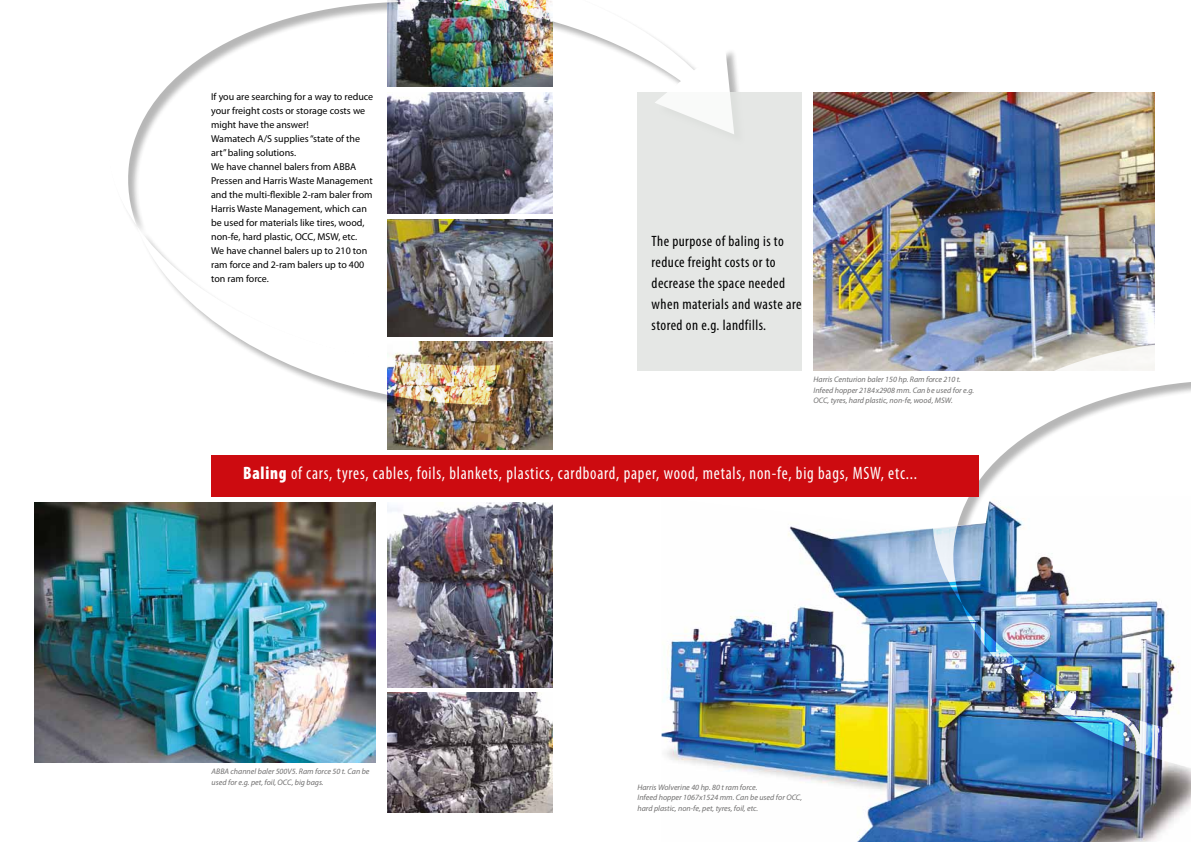
<style>
.page{position:relative;width:1191px;height:842px;background:#fff}
.page>*{position:absolute;margin:0;border:0;box-sizing:border-box;transform-origin:0 0}
.t1{font:condensed 18px "Myriad Pro";letter-spacing:.05em;color:#fff;scale:.92 1}
.t2{font:condensed 15px/21px "Myriad Pro";letter-spacing:.03em;color:#000}
.t3{font:10px/14px "Myriad Pro";color:#000}
.t4{font:italic 8px/10.5px "Myriad Pro";color:#706f6f}
.s1{font-weight:900}
</style>
<div class="page">
<img style="left:387px;top:502px;width:165px;height:185px">
<img style="left:35px;top:502px;width:340px;height:260px">
<img style="left:387px;top:417px;width:165px;height:33px">
<img style="left:387px;top:693px;width:165px;height:119px">
<img style="left:661px;top:526px;width:530px;height:316px">
<div style="left:637px;top:92px;width:165px;height:279px;background:#e5e7e5"></div>
<img style="left:813px;top:92px;width:341px;height:279px">
<img style="left:930px;top:329px;width:261px;height:454px">
<div style="left:211px;top:455px;width:767px;height:42px;background:#cd0b10"></div>
<div style="left:109px;top:0;width:637px;height:417px;background:#000;opacity:.36"></div>
<img style="left:109px;top:0;width:602px;height:405px">
<svg style="left:654px;top:45px;width:80px;height:89px"></svg>
<p class="t3" style="left:211px;top:89px;width:164px">If you are searching for a way to reduce your freight costs or storage costs we might have the answer!<br>Wamatech A/S supplies “state of the art” baling solutions.<br>We have channel balers from ABBA<br>Pressen and Harris Waste Management and the multi-flexible 2-ram baler from<br>Harris Waste Management, which can be used for materials like tires, wood, non-fe, hard plastic, OCC, MSW, etc.<br>We have channel balers up to 210 ton ram force and 2-ram balers up to 400 ton ram force.</p>
<h2 class="t2" style="left:651px;top:230px;width:151px">The purpose of baling is to reduce freight costs or to decrease the space needed when materials and waste are stored on e.g. landfills.</h2>
<p class="t4" style="left:813px;top:374px;width:162px">Harris Centurion baler 150 hp. Ram force 210 t.<br>Infeed hopper 2184x2908 mm. Can be used for e.g.<br>OCC, tyres, hard plastic, non-fe, wood, MSW.</p>
<h1 class="t1" style="left:243px;top:462px;width:734px"><span class="s1">Baling</span> of cars, tyres, cables, foils, blankets, plastics, cardboard, paper, wood, metals, non-fe, big bags, MSW, etc...</h1>
<p class="t4" style="left:212px;top:766px;width:159px">ABBA channel baler 500V5. Ram force 50 t. Can be used for e.g. pet, foil, OCC, big bags.</p>
<p class="t4" style="left:637px;top:782px;width:166px">Harris Wolverine 40 hp. 80 t ram force.<br>Infeed hopper 1067x1524 mm. Can be used for OCC, hard plastic, non-fe, pet, tyres, foil, etc.</p>
</div>
